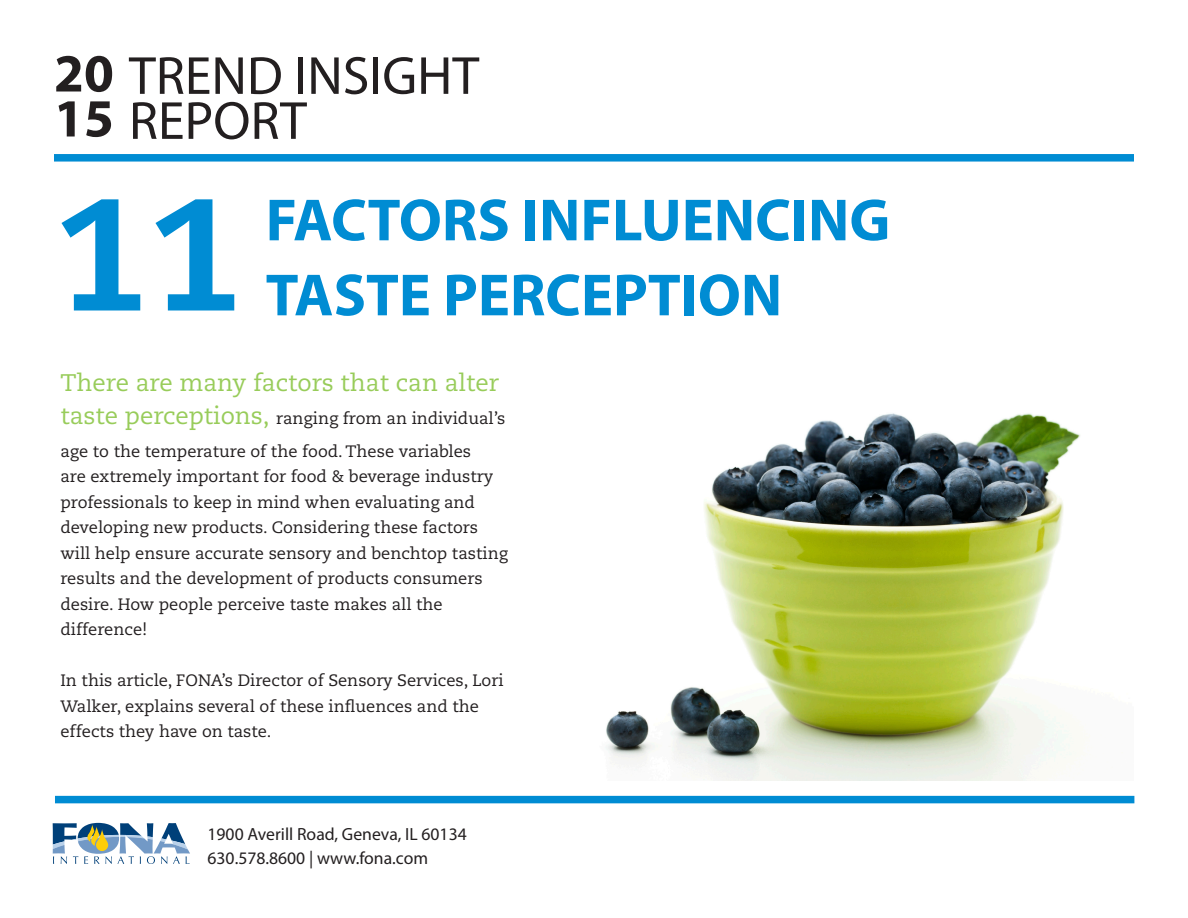
<style>
.page{position:relative;width:1188px;height:918px;background:#fff}
.page>*{position:absolute;margin:0;border:0;box-sizing:border-box;transform-origin:0 0}
.t1{font:800 158.85px "Caecilia LT Std";color:#008cd3}
.t2{font:700 60px "Myriad Pro";color:#008cd3}
.t3{font:54px "Myriad Pro";color:#231f20}
.Heading_Year{font:700 54px "Myriad Pro";color:#231f20}
.t4{font:24px "Caecilia LT Std";color:#98cc5a}
.t5{font:17.7px "Myriad Pro";color:#231f20}
.t6{font:16.5px/25.5px "Caecilia LT Std";color:#231f20}
.s1{font-size:24px;color:#98cc5a}
</style>
<div class="page">
<svg style="left:53px;top:823px;width:137px;height:41px"></svg>
<div style="left:55px;top:796px;width:1079px;height:7px;background:#008cd3"></div>
<div style="left:54px;top:154px;width:1080px;height:8px;background:#008cd3"></div>
<img style="left:605px;top:413px;width:475px;height:368px">
<p class="Heading_Year" style="left:54px;top:38px;width:61px">20</p>
<p class="Heading_Year" style="left:54px;top:83px;width:61px">15</p>
<p class="t3" style="left:129px;top:42px;width:352px">TREND INSIGHT</p>
<p class="t3" style="left:129px;top:87px;width:179px">REPORT</p>
<p class="t1" style="left:55px;top:156px;width:190px">11</p>
<p class="t2" style="left:266px;top:181px;width:626px">FACTORS INFLUENCING</p>
<p class="t2" style="left:266px;top:256px;width:518px">TASTE PERCEPTION</p>
<p class="t4" style="left:60px;top:369px;width:440px">There are many factors that can alter</p>
<p class="t6" style="left:60px;top:402px;width:446px;line-height:33px"><span class="s1">taste perceptions,</span> ranging from an individual’s age to the temperature of the food. These variables</p>
<p class="t6" style="left:60px;top:464px;width:449px">are extremely important for food &amp; beverage industry professionals to keep in mind when evaluating and developing new products. Considering these factors will help ensure accurate sensory and benchtop tasting results and the development of products consumers desire. How people perceive taste makes all the difference!</p>
<p class="t6" style="left:60px;top:668px;width:445px">In this article, FONA’s Director of Sensory Services, Lori<br>Walker, explains several of these influences and the effects they have on taste.</p>
<p class="t5" style="left:208px;top:823px;width:261px">1900 Averill Road, Geneva, IL 60134</p>
<p class="t5" style="left:208px;top:847px;width:222px">630.578.8600 | www.fona.com</p>
</div>
